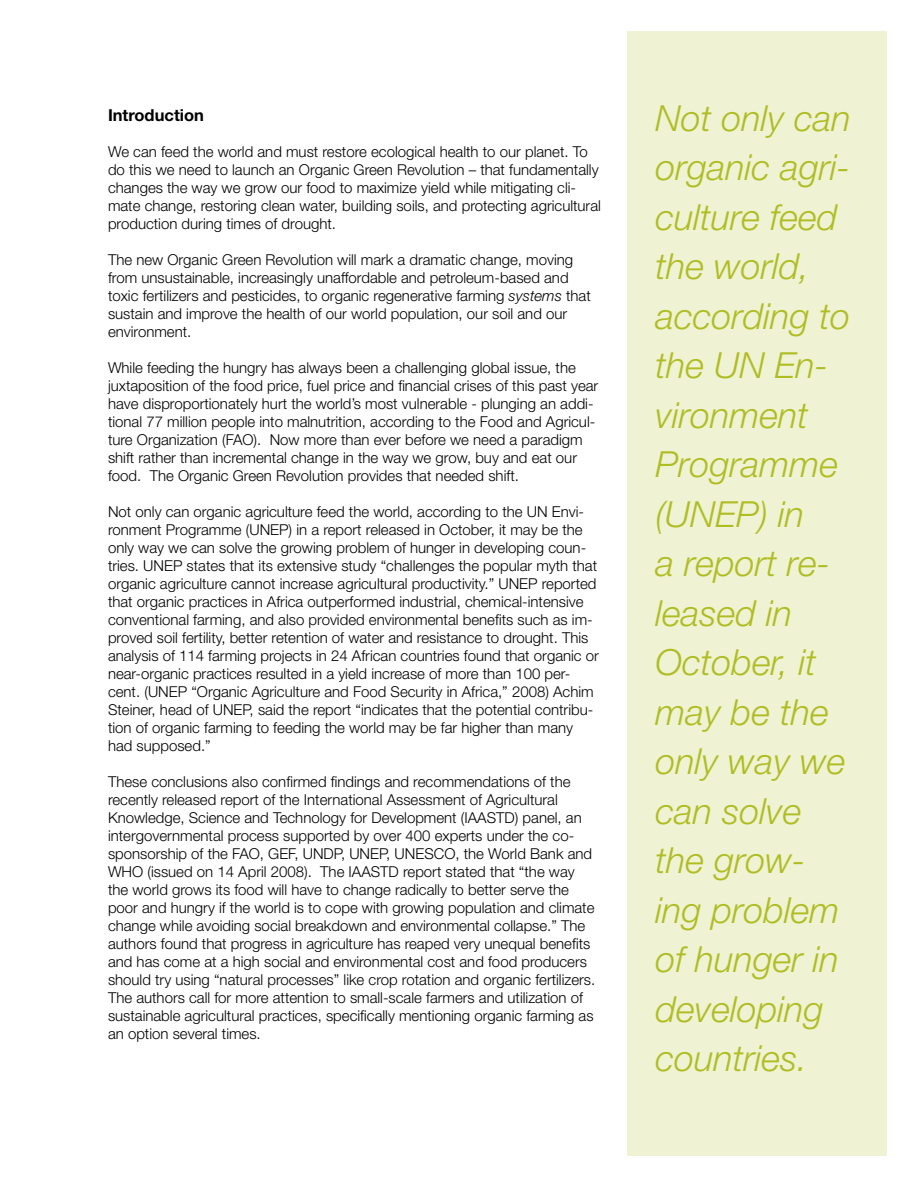
<style>
.page{position:relative;width:918px;height:1188px;background:#fff}
.page>*{position:absolute;margin:0;border:0;box-sizing:border-box;transform-origin:0 0}
.t1{font:italic 300 36px/49.5px "Helvetica Neue";color:#afbd22}
.t2{font:700 16.5px "Helvetica Neue";color:#000}
.t3{font:300 15px/18px "Helvetica Neue";color:#000}
.s1{font-style:italic}
</style>
<div class="page">
<div style="left:627px;top:32px;width:259px;height:1124px;background:#eff2d3"></div>
<p class="t2" style="left:108px;top:105px;width:97px">Introduction</p>
<p class="t3" style="left:108px;top:142px;width:494px">We can feed the world and must restore ecological health to our planet. To do this we need to launch an Organic Green Revolution – that fundamentally changes the way we grow our food to maximize yield while mitigating cli&shy;mate change, restoring clean water, building soils, and protecting agricultural production during times of drought.</p>
<p class="t3" style="left:108px;top:250px;width:484px">The new Organic Green Revolution will mark a dramatic change, moving from unsustainable, increasingly unaffordable and petroleum-based and toxic fertilizers and pesticides, to organic regenerative farming <span class="s1">systems</span> that sustain and improve the health of our world population, our soil and our environment.</p>
<p class="t3" style="left:108px;top:358px;width:492px">While feeding the hungry has always been a challenging global issue, the juxtaposition of the food price, fuel price and financial crises of this past year have disproportionately hurt the world’s most vulnerable - plunging an addi&shy;tional 77 million people into malnutrition, according to the Food and Agricul&shy;ture Organization (FAO). Now more than ever before we need a paradigm shift rather than incremental change in the way we grow, buy and eat our food. The Organic Green Revolution provides that needed shift.</p>
<p class="t3" style="left:108px;top:502px;width:492px">Not only can organic agriculture feed the world, according to the UN Envi&shy;ronment Programme (UNEP) in a report released in October, it may be the only way we can solve the growing problem of hunger in developing coun&shy;tries. UNEP states that its extensive study “challenges the popular myth that organic agriculture cannot increase agricultural productivity.” UNEP reported that organic practices in Africa outperformed industrial, chemical-intensive conventional farming, and also provided environmental benefits such as im&shy;proved soil fertility, better retention of water and resistance to drought. This analysis of 114 farming projects in 24 African countries found that organic or near-organic practices resulted in a yield increase of more than 100 per&shy;cent. (UNEP “Organic Agriculture and Food Security in Africa,” 2008) Achim Steiner, head of UNEP, said the report “indicates that the potential contribu&shy;tion of organic farming to feeding the world may be far higher than many had supposed.”</p>
<p class="t3" style="left:108px;top:772px;width:489px">These conclusions also confirmed findings and recommendations of the recently released report of the International Assessment of Agricultural Knowledge, Science and Technology for Development (IAASTD) panel, an intergovernmental process supported by over 400 experts under the co&shy;sponsorship of the FAO, GEF, UNDP, UNEP, UNESCO, the World Bank and WHO (issued on 14 April 2008). The IAASTD report stated that “the way the world grows its food will have to change radically to better serve the poor and hungry if the world is to cope with growing population and climate change while avoiding social breakdown and environmental collapse.” The authors found that progress in agriculture has reaped very unequal benefits and has come at a high social and environmental cost and food producers should try using “natural processes” like crop rotation and organic fertilizers.<br>The authors call for more attention to small-scale farmers and utilization of sustainable agricultural practices, specifically mentioning organic farming as an option several times.</p>
<h1 class="t1" style="left:656px;top:92px;width:197px">Not only can organic agri&shy;culture feed the world, according to the UN En&shy;vironment<br>Programme (UNEP) in<br>a report re&shy;leased in<br>October, it may be the only way we can solve the grow&shy;ing problem of hunger in developing countries.</h1>
</div>
